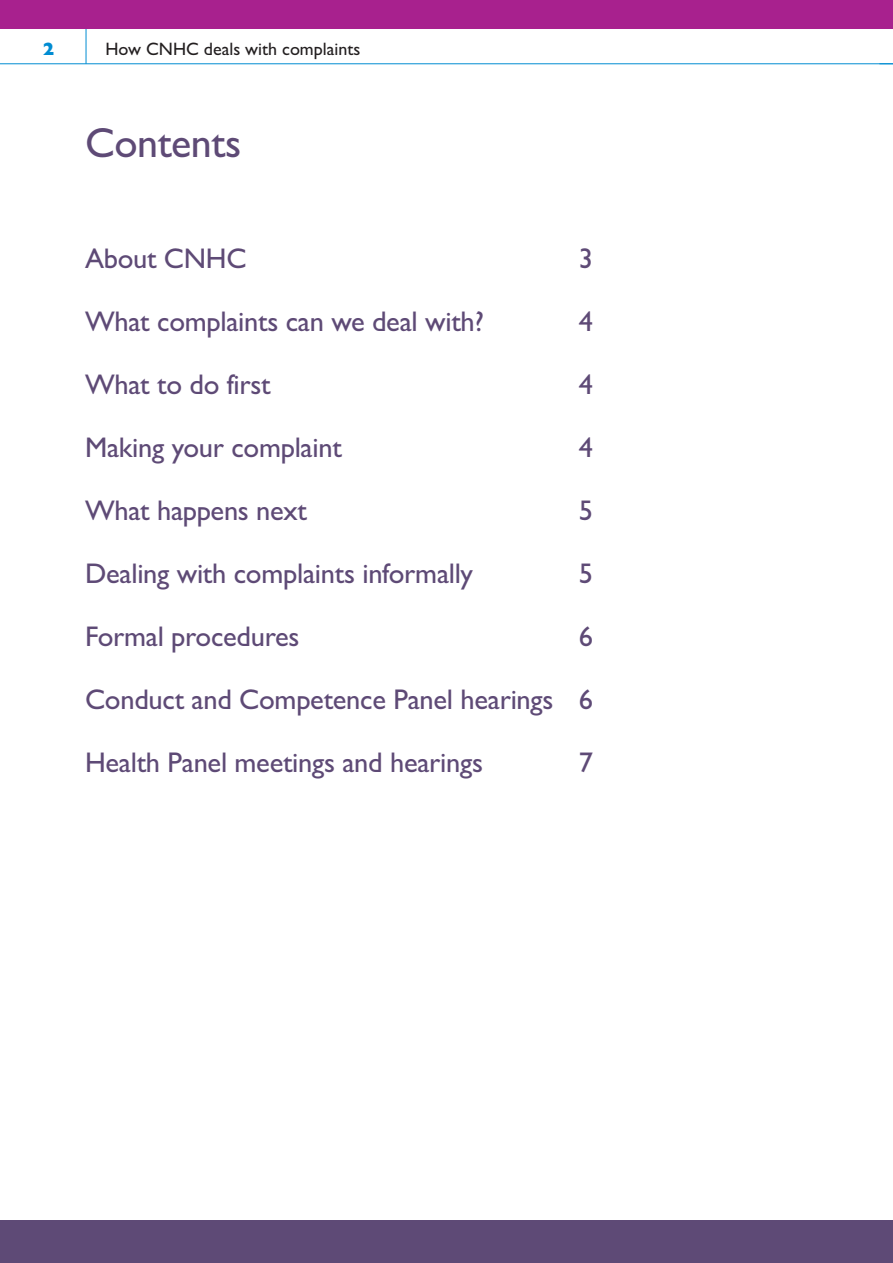
<style>
.page{position:relative;width:893px;height:1263px;background:#fff}
.page>*{position:absolute;margin:0;border:0;box-sizing:border-box;transform-origin:0 0}
.t1{font:42px "Gill Sans";letter-spacing:-.01em;color:#5e4a76}
.t2{font:28.5px "Gill Sans";letter-spacing:-.01em;color:#5e4a76}
.t3{font:18px "Gill Sans";color:#231f20}
.t4{font:800 18px "M Gill Sans";color:#008cd2}
</style>
<div class="page">
<hr style="left:0;top:63px;width:893px;height:1px;background:#008cd2">
<div style="left:0;top:1220px;width:893px;height:43px;background:#5e4a76"></div>
<hr style="left:86px;top:19px;width:1px;height:45px;background:#008cd2">
<svg style="left:879px;top:63px;width:14px;height:1px"></svg>
<div style="left:0;top:0;width:893px;height:29px;background:#a8218e"></div>
<p class="t4" style="left:43px;top:43px;width:14px">2</p>
<p class="t3" style="left:105px;top:38px;width:256px">How CNHC deals with complaints</p>
<h1 class="t1" style="left:85px;top:118px;width:158px">Contents</h1>
<p class="t2" style="left:85px;top:241px;width:163px">About CNHC</p>
<p class="t2" style="left:579px;top:241px;width:16px">3</p>
<p class="t2" style="left:85px;top:304px;width:400px">What complaints can we deal with?</p>
<p class="t2" style="left:579px;top:304px;width:16px">4</p>
<p class="t2" style="left:85px;top:367px;width:187px">What to do first</p>
<p class="t2" style="left:579px;top:367px;width:16px">4</p>
<p class="t2" style="left:85px;top:430px;width:258px">Making your complaint</p>
<p class="t2" style="left:579px;top:430px;width:16px">4</p>
<p class="t2" style="left:85px;top:493px;width:224px">What happens next</p>
<p class="t2" style="left:579px;top:493px;width:16px">5</p>
<p class="t2" style="left:85px;top:556px;width:389px">Dealing with complaints informally</p>
<p class="t2" style="left:579px;top:556px;width:16px">5</p>
<p class="t2" style="left:85px;top:619px;width:216px">Formal procedures</p>
<p class="t2" style="left:579px;top:619px;width:16px">6</p>
<p class="t2" style="left:85px;top:682px;width:510px">Conduct and Competence Panel hearings 6</p>
<p class="t2" style="left:85px;top:745px;width:400px">Health Panel meetings and hearings</p>
<p class="t2" style="left:579px;top:745px;width:16px">7</p>
</div>
